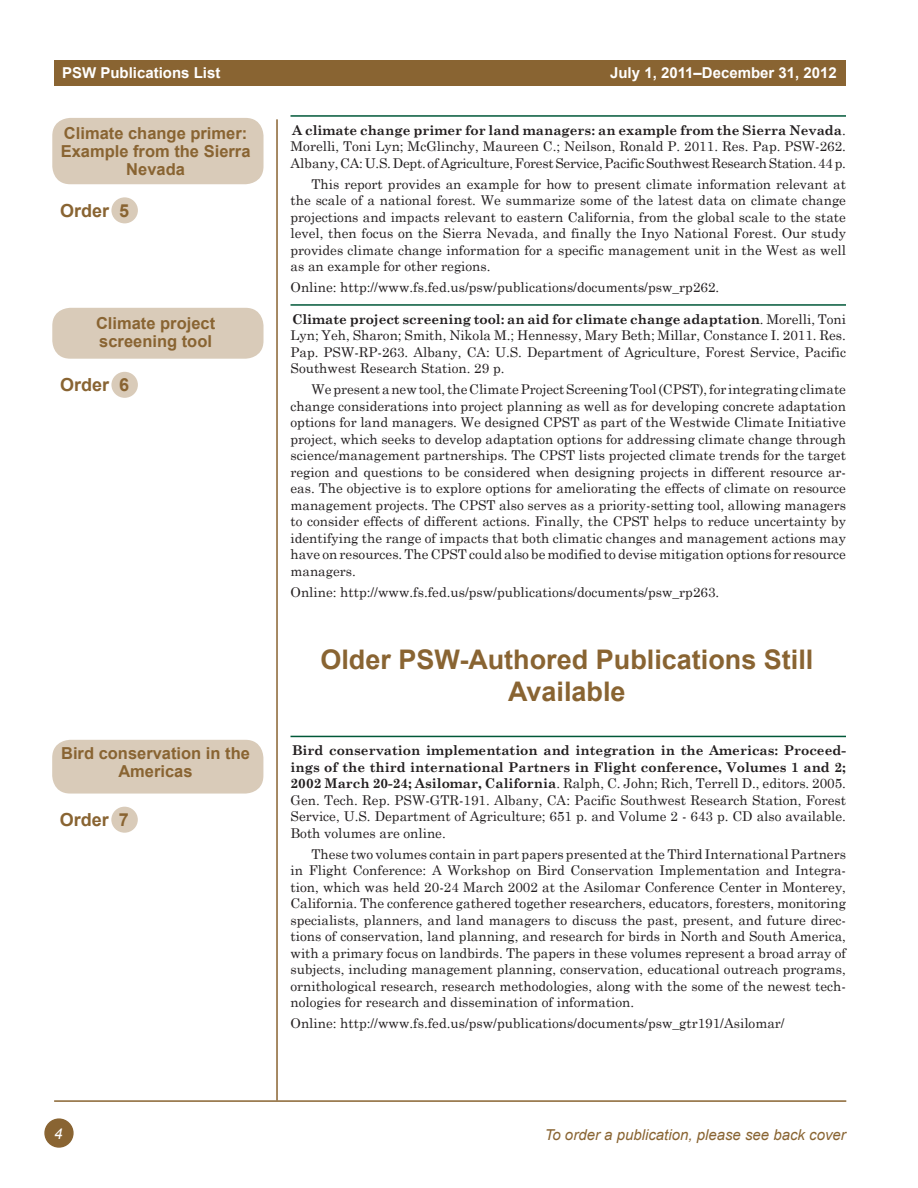
<style>
.page{position:relative;width:918px;height:1188px;background:#fff}
.page>*{position:absolute;margin:0;border:0;box-sizing:border-box;transform-origin:0 0}
.Heading_1{font:700 27px/31.5px "Arial";color:#896432;text-align:center}
.New_Pubs_Order_Subje{font:700 18px "Arial";color:#896432}
.Subject_Block{font:700 16.5px/18px "Arial";color:#896432;text-align:center}
.t1{font:700 15px "Arial";color:#fff}
.t2{font:italic 15px "Arial";color:#896432}
.Page_Footer_R{font:italic 15px "Arial";color:#fff}
.New_Pubs_bottom{font:13.5px/16.5px "Century Schoolbook";color:#231f20;text-align:justify}
.New_Pubs_top{font:13.5px/16.5px "Century Schoolbook";color:#231f20;text-align:justify}
.Online{font:13.5px "Century Schoolbook";color:#231f20}
.s1{font-weight:700}
</style>
<div class="page">
<div style="left:45px;top:1119px;width:28px;height:28px;background:#896432;border-radius:50%"></div>
<div style="left:44px;top:1118px;width:30px;height:30px;border:2px solid #896432;border-radius:50%"></div>
<div style="left:54px;top:60px;width:792px;height:26px;background:#896432"></div>
<hr style="left:276px;top:119px;width:2px;height:982px;background:#896432">
<hr style="left:54px;top:1100px;width:792px;height:2px;background:#896432">
<hr style="left:291px;top:115px;width:555px;height:2px;background:#005838">
<hr style="left:291px;top:304px;width:555px;height:2px;background:#005838">
<div style="left:52px;top:118px;width:212px;height:66px;background:#d9cbb9;border-radius:18px"></div>
<div style="left:111px;top:197px;width:27px;height:26px;background:#d9cbb9;border-radius:50%"></div>
<div style="left:52px;top:740px;width:211px;height:54px;background:#d9cbb9;border-radius:18px"></div>
<div style="left:111px;top:807px;width:27px;height:26px;background:#d9cbb9;border-radius:50%"></div>
<div style="left:52px;top:308px;width:212px;height:51px;background:#d9cbb9;border-radius:18px"></div>
<div style="left:111px;top:372px;width:27px;height:26px;background:#d9cbb9;border-radius:50%"></div>
<hr style="left:291px;top:736px;width:555px;height:1px;background:#005838">
<p class="t1" style="left:62px;top:63px;width:160px">PSW Publications List</p>
<p class="t1" style="left:610px;top:63px;width:228px">July 1, 2011–December 31, 2012</p>
<p class="Subject_Block" style="left:61px;top:125px;width:191px">Climate change primer:<br>Example from the Sierra<br>Nevada</p>
<p class="New_Pubs_Order_Subje" style="left:60px;top:199px;width:71px">Order 5</p>
<p class="Subject_Block" style="left:96px;top:315px;width:121px;text-align:left">Climate project screening tool</p>
<p class="New_Pubs_Order_Subje" style="left:60px;top:373px;width:71px">Order 6</p>
<p class="Subject_Block" style="left:61px;top:745px;width:190px">Bird conservation in the<br>Americas</p>
<p class="New_Pubs_Order_Subje" style="left:60px;top:808px;width:71px">Order 7</p>
<p class="New_Pubs_top" style="left:291px;top:120px;width:557px"><span class="s1">A climate change primer for land managers: an example from the Sierra Nevada</span>.<br>Morelli, Toni Lyn; McGlinchy, Maureen C.; Neilson, Ronald P. 2011. Res. Pap. PSW-262.<br>Albany, CA: U.S. Dept. of Agriculture, Forest Service, Pacific Southwest Research Station. 44 p.</p>
<p class="New_Pubs_bottom" style="left:291px;top:174px;width:557px;text-indent:21px">This report provides an example for how to present climate information relevant at the scale of a national forest. We summarize some of the latest data on climate change projections and impacts relevant to eastern California, from the global scale to the state level, then focus on the Sierra Nevada, and finally the Inyo National Forest. Our study provides climate change information for a specific management unit in the West as well as an example for other regions.</p>
<p class="Online" style="left:291px;top:276px;width:430px">Online: http://www.fs.fed.us/psw/publications/documents/psw_rp262.</p>
<p class="New_Pubs_top" style="left:291px;top:309px;width:557px"><span class="s1">Climate project screening tool: an aid for climate change adaptation</span>. Morelli, Toni Lyn; Yeh, Sharon; Smith, Nikola M.; Hennessy, Mary Beth; Millar, Constance I. 2011. Res.<br>Pap. PSW-RP-263. Albany, CA: U.S. Department of Agriculture, Forest Service, Pacific Southwest Research Station. 29 p.</p>
<p class="New_Pubs_bottom" style="left:291px;top:380px;width:557px;text-indent:21px">We present a new tool, the Climate Project Screening Tool (CPST), for integrating climate change considerations into project planning as well as for developing concrete adaptation options for land managers. We designed CPST as part of the Westwide Climate Initiative project, which seeks to develop adaptation options for addressing climate change through science/management partnerships. The CPST lists projected climate trends for the target region and questions to be considered when designing projects in different resource ar&shy;eas. The objective is to explore options for ameliorating the effects of climate on resource management projects. The CPST also serves as a priority-setting tool, allowing managers to consider effects of different actions. Finally, the CPST helps to reduce uncertainty by identifying the range of impacts that both climatic changes and management actions may have on resources. The CPST could also be modified to devise mitigation options for resource managers.</p>
<p class="Online" style="left:291px;top:580px;width:430px">Online: http://www.fs.fed.us/psw/publications/documents/psw_rp263.</p>
<p class="Heading_1" style="left:320px;top:645px;width:495px">Older PSW-Authored Publications Still<br>Available</p>
<p class="New_Pubs_top" style="left:291px;top:741px;width:557px"><span class="s1">Bird conservation implementation and integration in the Americas: Proceed&shy;ings of the third international Partners in Flight conference, Volumes 1 and 2; 2002 March 20-24; Asilomar, California</span>. Ralph, C. John; Rich, Terrell D., editors. 2005.<br>Gen. Tech. Rep. PSW-GTR-191. Albany, CA: Pacific Southwest Research Station, Forest Service, U.S. Department of Agriculture; 651 p. and Volume 2 - 643 p. CD also available.<br>Both volumes are online.</p>
<p class="New_Pubs_bottom" style="left:291px;top:844px;width:557px;text-indent:21px">These two volumes contain in part papers presented at the Third International Partners in Flight Conference: A Workshop on Bird Conservation Implementation and Integra&shy;tion, which was held 20-24 March 2002 at the Asilomar Conference Center in Monterey, California. The conference gathered together researchers, educators, foresters, monitoring specialists, planners, and land managers to discuss the past, present, and future direc&shy;tions of conservation, land planning, and research for birds in North and South America, with a primary focus on landbirds. The papers in these volumes represent a broad array of subjects, including management planning, conservation, educational outreach programs, ornithological research, research methodologies, along with the some of the newest tech&shy;nologies for research and dissemination of information.</p>
<p class="Online" style="left:291px;top:1012px;width:496px">Online: http://www.fs.fed.us/psw/publications/documents/psw_gtr191/Asilomar/</p>
<p class="Page_Footer_R" style="left:54px;top:1124px;width:10px">4</p>
<p class="t2" style="left:545px;top:1125px;width:303px">To order a publication, please see back cover</p>
</div>
